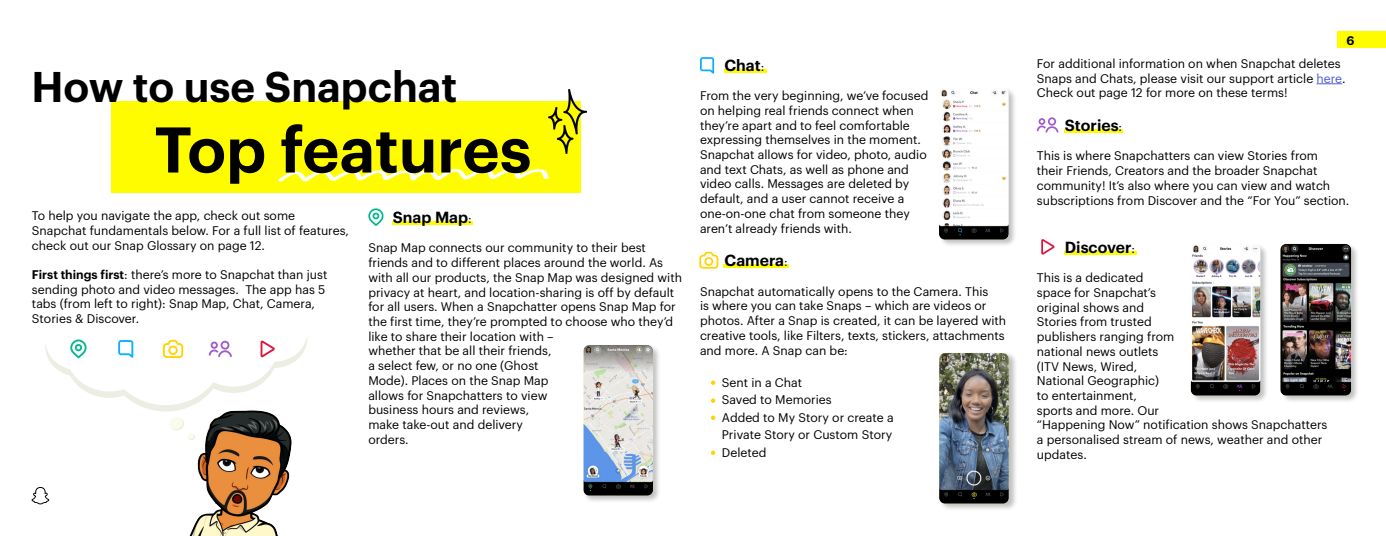
<style>
.page{position:relative;width:1386px;height:536px;background:#fff}
.page>*{position:absolute;margin:0;border:0;box-sizing:border-box;transform-origin:0 0}
.t1{font:600 63px "Graphik";color:#000}
.t2{font:600 42px "Graphik";color:#000}
.t3{font:600 15.75px "Graphik";color:#000}
.t4{font:12.25px/14.7px "Graphik";color:#000}
.t5{font:600 12.25px "Graphik";color:#000}
.s1{font-weight:600}
.s2{font-weight:400;font-size:12.25px}
.s3{color:#4f5cd6}
</style>
<div class="page">
<hr style="left:724px;top:69px;width:42px;height:4px;background:#fffc00">
<hr style="left:1064px;top:130px;width:59px;height:3px;background:#fffc00">
<hr style="left:1064px;top:251px;width:73px;height:3px;background:#fffc00">
<hr style="left:724px;top:264px;width:65px;height:4px;background:#fffc00">
<div style="left:112px;top:102px;width:469px;height:90px;background:#fffc00"></div>
<hr style="left:392px;top:221px;width:80px;height:4px;background:#fffc00">
<svg style="left:278px;top:169px;width:271px;height:13px"></svg>
<svg style="left:32px;top:487px;width:17px;height:17px"></svg>
<div style="left:1337px;top:32px;width:49px;height:16px;background:#fffc00"></div>
<svg style="left:1317px;top:83px;width:25px;height:1px"></svg>
<svg style="left:700px;top:57px;width:14px;height:17px"></svg>
<svg style="left:699px;top:252px;width:19px;height:16px"></svg>
<svg style="left:711px;top:380px;width:4px;height:5px"></svg>
<svg style="left:711px;top:398px;width:4px;height:4px"></svg>
<svg style="left:711px;top:415px;width:4px;height:5px"></svg>
<svg style="left:711px;top:450px;width:4px;height:5px"></svg>
<img style="left:549px;top:90px;width:37px;height:63px">
<img style="left:169px;top:411px;width:123px;height:124px">
<svg style="left:368px;top:208px;width:16px;height:18px"></svg>
<div style="left:939px;top:87px;width:79px;height:160px;background:#000;opacity:.25"></div>
<img style="left:939px;top:87px;width:72px;height:153px">
<div style="left:939px;top:351px;width:79px;height:160px;background:#000;opacity:.25"></div>
<img style="left:939px;top:351px;width:71px;height:153px">
<div style="left:1190px;top:243px;width:79px;height:160px;background:#000;opacity:.25"></div>
<img style="left:1190px;top:243px;width:73px;height:153px">
<div style="left:1280px;top:243px;width:80px;height:160px;background:#000;opacity:.25"></div>
<img style="left:1280px;top:243px;width:73px;height:153px">
<svg style="left:1037px;top:117px;width:22px;height:16px"></svg>
<svg style="left:1041px;top:239px;width:14px;height:15px"></svg>
<div style="left:583px;top:344px;width:79px;height:159px;background:#000;opacity:.25"></div>
<img style="left:583px;top:344px;width:72px;height:152px">
<svg style="left:45px;top:338px;width:262px;height:73px"></svg>
<svg style="left:169px;top:416px;width:15px;height:14px"></svg>
<svg style="left:171px;top:418px;width:24px;height:22px"></svg>
<p class="t2" style="left:32px;top:54px;width:427px">How to use Snapchat</p>
<p class="t1" style="left:154px;top:101px;width:378px">Top features</p>
<p class="t4" style="left:32px;top:207px;width:319px">To help you navigate the app, check out some<br>Snapchat fundamentals below. For a full list of features, check out our Snap Glossary on page 12.</p>
<p class="t4" style="left:32px;top:266px;width:297px"><span class="s1">First things first</span>: there’s more to Snapchat than just sending photo and video messages. The app has 5 tabs (from left to right): Snap Map, Chat, Camera, Stories &amp; Discover.</p>
<p class="t3" style="left:393px;top:205px;width:80px">Snap Map<span class="s2">:</span></p>
<p class="t4" style="left:368px;top:239px;width:315px">Snap Map connects our community to their best friends and to different places around the world. As with all our products, the Snap Map was designed with privacy at heart, and location-sharing is off by default for all users. When a Snapchatter opens Snap Map for the first time, they’re prompted to choose who they’d like to share their location with –<br>whether that be all their friends,<br>a select few, or no one (Ghost<br>Mode). Places on the Snap Map<br>allows for Snapchatters to view<br>business hours and reviews,<br>make take-out and delivery<br>orders.</p>
<p class="t3" style="left:724px;top:53px;width:41px">Chat<span class="s2">:</span></p>
<p class="t4" style="left:700px;top:87px;width:230px">From the very beginning, we’ve focused on helping real friends connect when they’re apart and to feel comfortable expressing themselves in the moment.<br>Snapchat allows for video, photo, audio and text Chats, as well as phone and video calls. Messages are deleted by default, and a user cannot receive a one-on-one chat from someone they aren’t already friends with.</p>
<p class="t3" style="left:724px;top:248px;width:65px">Camera<span class="s2">:</span></p>
<p class="t4" style="left:700px;top:283px;width:308px">Snapchat automatically opens to the Camera. This<br>is where you can take Snaps – which are videos or photos. After a Snap is created, it can be layered with creative tools, like Filters, texts, stickers, attachments and more. A Snap can be:</p>
<p class="t4" style="left:722px;top:374px;width:82px">Sent in a Chat</p>
<p class="t4" style="left:722px;top:391px;width:111px">Saved to Memories</p>
<p class="t4" style="left:722px;top:407px;width:173px;line-height:17.5px">Added to My Story or create a<br>Private Story or Custom Story</p>
<p class="t4" style="left:722px;top:444px;width:46px">Deleted</p>
<p class="t5" style="left:1346px;top:31px;width:10px">6</p>
<p class="t4" style="left:1037px;top:55px;width:310px">For additional information on when Snapchat deletes<br>Snaps and Chats, please visit our support article <span class="s3">here</span>.<br>Check out page 12 for more on these terms!</p>
<p class="t3" style="left:1065px;top:113px;width:59px">Stories<span class="s2">:</span></p>
<p class="t4" style="left:1037px;top:147px;width:314px">This is where Snapchatters can view Stories from<br>their Friends, Creators and the broader Snapchat community! It’s also where you can view and watch subscriptions from Discover and the “For You” section.</p>
<p class="t3" style="left:1065px;top:235px;width:72px">Discover<span class="s2">:</span></p>
<p class="t4" style="left:1037px;top:269px;width:292px">This is a dedicated<br>space for Snapchat’s<br>original shows and<br>Stories from trusted<br>publishers ranging from<br>national news outlets<br>(ITV News, Wired,<br>National Geographic)<br>to entertainment,<br>sports and more. Our<br>“Happening Now” notification shows Snapchatters a personalised stream of news, weather and other updates.</p>
</div>
